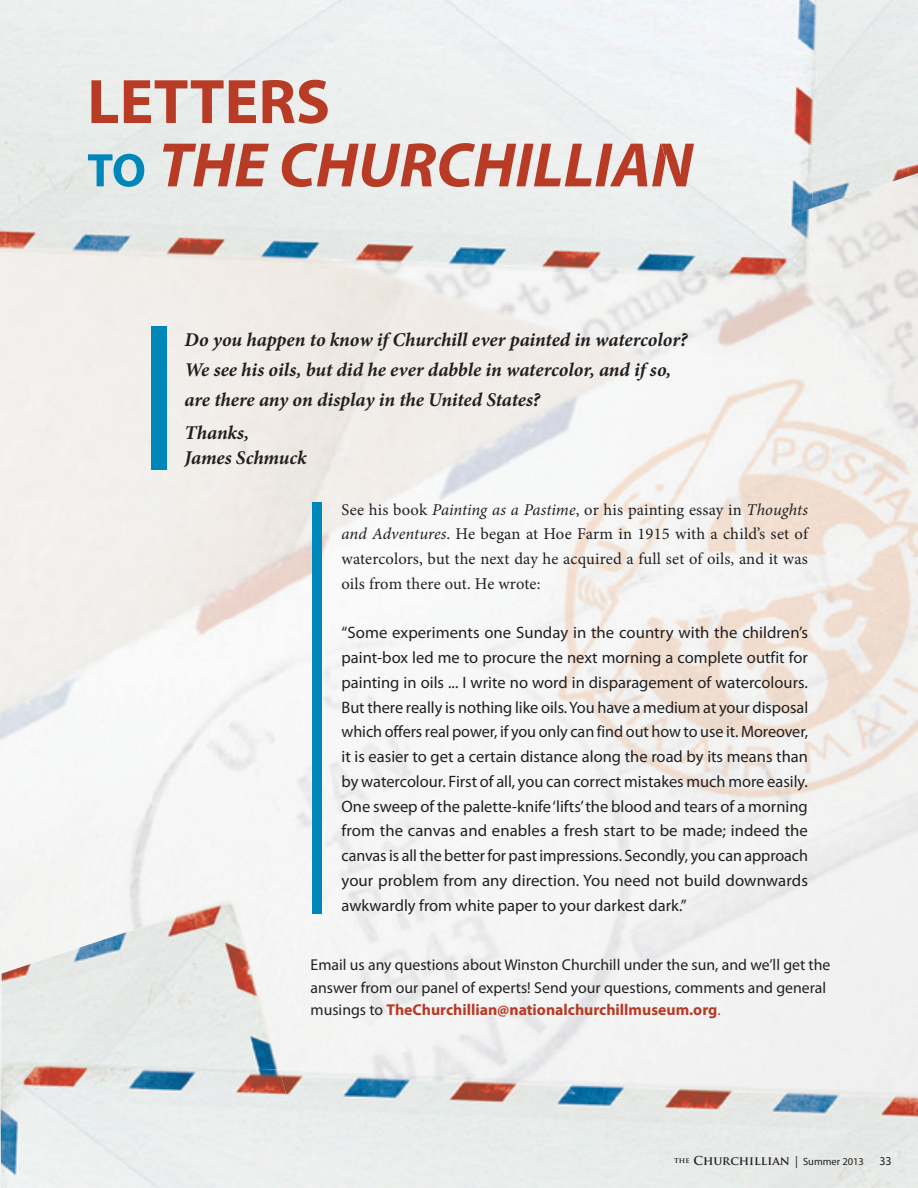
<style>
.page{position:relative;width:918px;height:1188px;background:#fff}
.page>*{position:absolute;margin:0;border:0;box-sizing:border-box;transform-origin:0 0}
.t1{font:italic 700 19.5px/30px "Minion Pro";letter-spacing:-.005em;color:#231f20}
.t2{font:16.5px/24.8px "Myriad Pro";color:#231f20;text-align:justify}
.t3{font:16.5px/24.8px "Minion Pro";letter-spacing:.005em;color:#231f20;text-align:justify}
.t4{font:15.75px/22.5px "Myriad Pro";color:#231f20}
.t5{font:700 12px "Trajan Pro";color:#231f20}
.t6{font:12px "Myriad Pro";color:#231f20}
.s1{font-style:italic}
.s2{font-weight:700;color:#b73a25}
.s3{color:#b73a25}
.s4{font-family:"Myriad Pro";font-weight:400}
.s5{font-family:"Myriad Pro";font-weight:400;font-size:10.5px}
</style>
<div class="page">
<img style="left:817px;top:208px;width:101px;height:852px">
<img style="left:51px;top:269px;width:101px;height:628px">
<img style="left:766px;top:249px;width:51px;height:811px">
<img style="left:152px;top:269px;width:358px;height:660px">
<img style="left:510px;top:278px;width:256px;height:782px">
<div style="left:819px;top:0;width:99px;height:208px;background:#e7ebe9"></div>
<img style="left:1px;top:897px;width:278px;height:163px">
<img style="left:0;top:0;width:456px;height:269px">
<img style="left:456px;top:94px;width:254px;height:184px">
<img style="left:710px;top:249px;width:102px;height:33px">
<img style="left:623px;top:0;width:196px;height:249px">
<img style="left:91px;top:80px;width:237px;height:44px">
<img style="left:88px;top:154px;width:56px;height:33px">
<img style="left:163px;top:143px;width:498px;height:44px">
<img style="left:661px;top:143px;width:33px;height:44px">
<img style="left:0;top:1060px;width:918px;height:128px">
<img style="left:1px;top:1060px;width:310px;height:128px">
<div style="left:152px;top:326px;width:15px;height:144px;background:#0087ba"></div>
<div style="left:312px;top:503px;width:10px;height:411px;background:#0087ba"></div>
<p class="t1" style="left:185px;top:324px;width:505px">Do you happen to know if Churchill ever painted in watercolor?<br>We see his oils, but did he ever dabble in watercolor, and if so, are there any on display in the United States?</p>
<p class="t1" style="left:185px;top:419px;width:124px;line-height:25.5px">Thanks,<br>James Schmuck</p>
<p class="t3" style="left:342px;top:497px;width:468px">See his book <span class="s1">Painting as a Pastime</span>, or his painting essay in <span class="s1">Thoughts and Adventures</span>. He began at Hoe Farm in 1915 with a child’s set of watercolors, but the next day he acquired a full set of oils, and it was oils from there out. He wrote:</p>
<p class="t2" style="left:342px;top:620px;width:468px">“Some experiments one Sunday in the country with the children’s paint-box led me to procure the next morning a complete outfit for painting in oils ... I write no word in disparagement of watercolours.<br>But there really is nothing like oils. You have a medium at your disposal which offers real power, if you only can find out how to use it. Moreover, it is easier to get a certain distance along the road by its means than by watercolour. First of all, you can correct mistakes much more easily.<br>One sweep of the palette-knife ‘lifts’ the blood and tears of a morning from the canvas and enables a fresh start to be made; indeed the canvas is all the better for past impressions. Secondly, you can approach your problem from any direction. You need not build downwards awkwardly from white paper to your darkest dark.”</p>
<p class="t4" style="left:311px;top:953px;width:521px">Email us any questions about Winston Churchill under the sun, and we’ll get the answer from our panel of experts! Send your questions, comments and general musings to <span class="s2">thechurchillian@nationalchurchillmuseum.org</span><span class="s3">.</span></p>
<p class="t5" style="left:674px;top:1153px;width:191px"><sup>THE</sup> CHURCHILLIAN <span class="s4">|</span> <span class="s5">Summer 2013</span></p>
<p class="t6" style="left:879px;top:1154px;width:14px">33</p>
</div>
